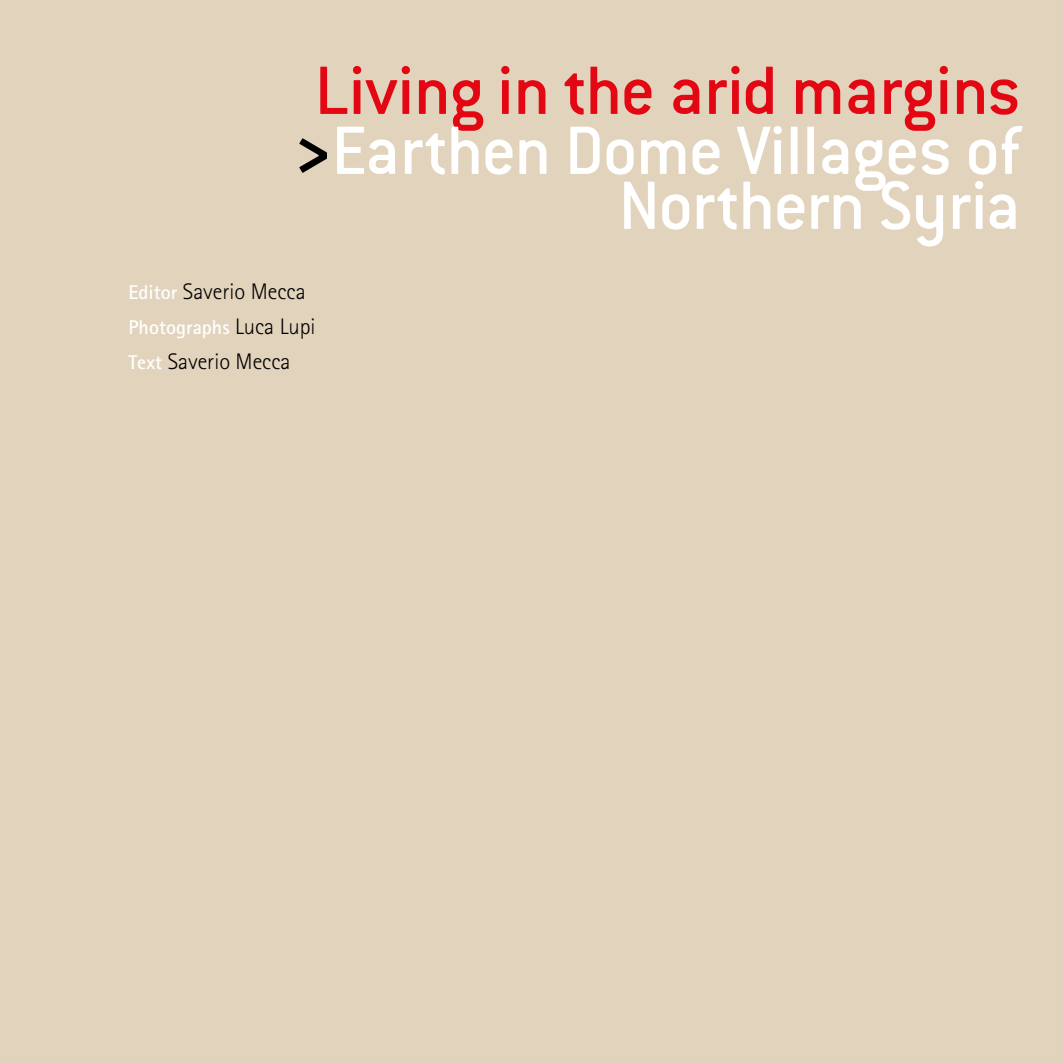
<style>
.page{position:relative;width:1063px;height:1063px;background:#e2d3bc}
.page>*{position:absolute;margin:0;border:0;box-sizing:border-box;transform-origin:0 0}
.t1{font:500 75px/57.5px "Conduit ITC";letter-spacing:-.015em;color:#fff;text-align:right}
.t2{font:300 22.5px "Rotis Sans Serif";color:#000}
.t3{font:700 20px "Rotis Sans Serif";color:#fff}
.s1{color:#e30613}
.s2{font-weight:700;color:#000}
.s3{font-weight:700;font-size:20px;color:#fff}
.s4{font-weight:300;font-size:22.5px;color:#000}
</style>
<div class="page">
<p class="t1" style="left:293px;top:61px;width:729px"><span class="s1">Living in the arid margins </span><span class="s2">&gt;</span>Earthen Dome Villages of<br>Northern Syria</p>
<p class="t2" style="left:129px;top:278px;width:179px"><span class="s3">Editor</span> Saverio Mecca</p>
<p class="t3" style="left:129px;top:314px;width:188px">Photographs <span class="s4">Luca Lupi</span></p>
<p class="t2" style="left:129px;top:348px;width:163px"><span class="s3">Text</span> Saverio Mecca</p>
</div>
